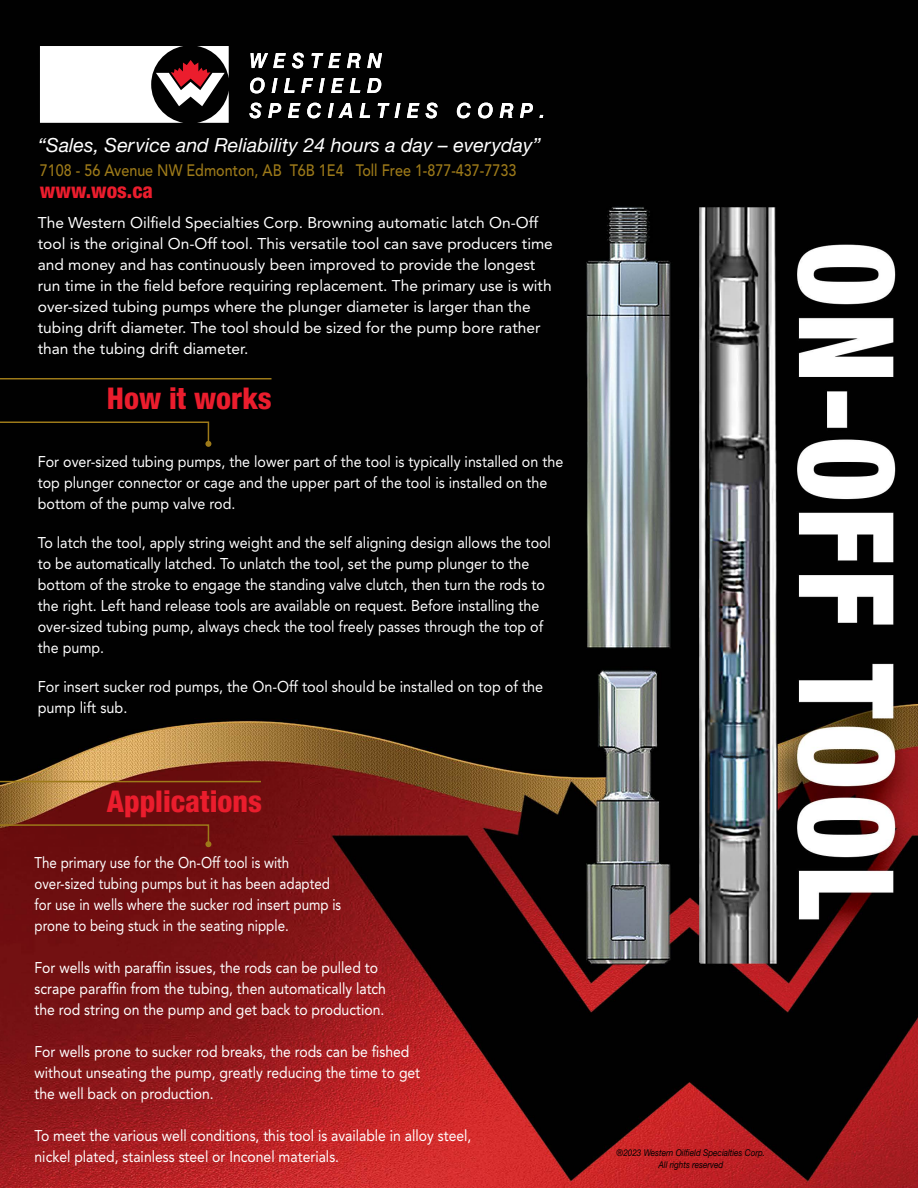
<style>
.page{position:relative;width:918px;height:1188px;background:#fff}
.page>*{position:absolute;margin:0;border:0;box-sizing:border-box;transform-origin:0 0}
.t1{font:800 condensed 30px "Helvetica Neue LT Std";color:#eb1d2d}
.t2{font:800 condensed 21px "Helvetica Neue LT Std";color:#eb1d2d}
.t3{font:italic 19.5px "Helvetica Neue";color:#fff}
.t4{font:500 16.5px "Avenir LT Std";color:#9d7a19;scale:.87 1}
.t5{font:15.45px/21px "Avenir LT Std";color:#fff;scale:.92 1}
.t6{font:15.45px/21px "Avenir LT Std";color:#fff}
.t7{font:15.45px/21px "Avenir LT Std";color:#fff;scale:.9 1}
.t8{font:15.45px/21px "Avenir LT Std";color:#fff;scale:.86 1}
.t9{font:15.45px/21px "Avenir LT Std";color:#fff;scale:.93 1}
.t10{font:italic 9.3px/11.2px "Helvetica Neue";color:#000;text-align:center;scale:.9 1}
</style>
<div class="page">
<img style="left:0;top:0;width:918px;height:1188px">
<svg style="left:0;top:421px;width:211px;height:26px;background:#0b0902"></svg>
<hr style="left:0;top:378px;width:272px;height:2px;background:#9d7a19">
<svg style="left:0;top:824px;width:211px;height:23px;background:#6d140e"></svg>
<hr style="left:0;top:781px;width:261px;height:1px;background:#9d7a19">
<svg style="left:249px;top:53px;width:294px;height:65px;background:#282828"></svg>
<svg style="left:40px;top:46px;width:189px;height:77px"></svg>
<p class="t3" style="left:38px;top:130px;width:505px">“Sales, Ser vice and Reliability 24 hours a day – ever yday”</p>
<p class="t4" style="left:40px;top:161px;width:549px">7108 - 56 Avenue NW Edmonton, AB T6B 1E4 Toll Free 1-877-437-7733</p>
<h2 class="t2" style="left:40px;top:178px;width:115px">www.wos.ca</h2>
<p class="t6" style="left:38px;top:212px;width:517px">The Western Oilfield Specialties Corp. Browning automatic latch On-Off tool is the original On-Off tool. This versatile tool can save producers time and money and has continuously been improved to provide the longest run time in the field before requiring replacement. The primary use is with over-sized tubing pumps where the plunger diameter is larger than the tubing drift diameter. The tool should be sized for the pump bore rather than the tubing drift diameter.</p>
<h1 class="t1" style="left:107px;top:380px;width:166px">How it works</h1>
<p class="t5" style="left:38px;top:451px;width:573px">For over-sized tubing pumps, the lower part of the tool is typically installed on the top plunger connector or cage and the upper part of the tool is installed on the bottom of the pump valve rod.</p>
<p class="t5" style="left:38px;top:532px;width:559px">To latch the tool, apply string weight and the self aligning design allows the tool to be automatically latched. To unlatch the tool, set the pump plunger to the bottom of the stroke to engage the standing valve clutch, then turn the rods to the right. Left hand release tools are available on request. Before installing the over-sized tubing pump, always check the tool freely passes through the top of the pump.</p>
<p class="t9" style="left:38px;top:676px;width:545px">For insert sucker rod pumps, the On-Off tool should be installed on top of the pump lift sub.</p>
<h1 class="t1" style="left:107px;top:783px;width:157px">Applications</h1>
<p class="t8" style="left:35px;top:852px;width:358px">The primary use for the On-Off tool is with over-sized tubing pumps but it has been adapted for use in wells where the sucker rod insert pump is prone to being stuck in the seating nipple.</p>
<p class="t7" style="left:35px;top:957px;width:392px">For wells with paraffin issues, the rods can be pulled to scrape paraffin from the tubing, then automatically latch the rod string on the pump and get back to production.</p>
<p class="t7" style="left:35px;top:1041px;width:430px">For wells prone to sucker rod breaks, the rods can be fished without unseating the pump, greatly reducing the time to get the well back on production.</p>
<p class="t7" style="left:35px;top:1125px;width:487px">To meet the various well conditions, this tool is available in alloy steel, nickel plated, stainless steel or Inconel materials.</p>
<p class="t10" style="left:617px;top:1148px;width:167px">®2023 Western Oilfield Specialties Corp.<br>All rights reserved</p>
</div>
